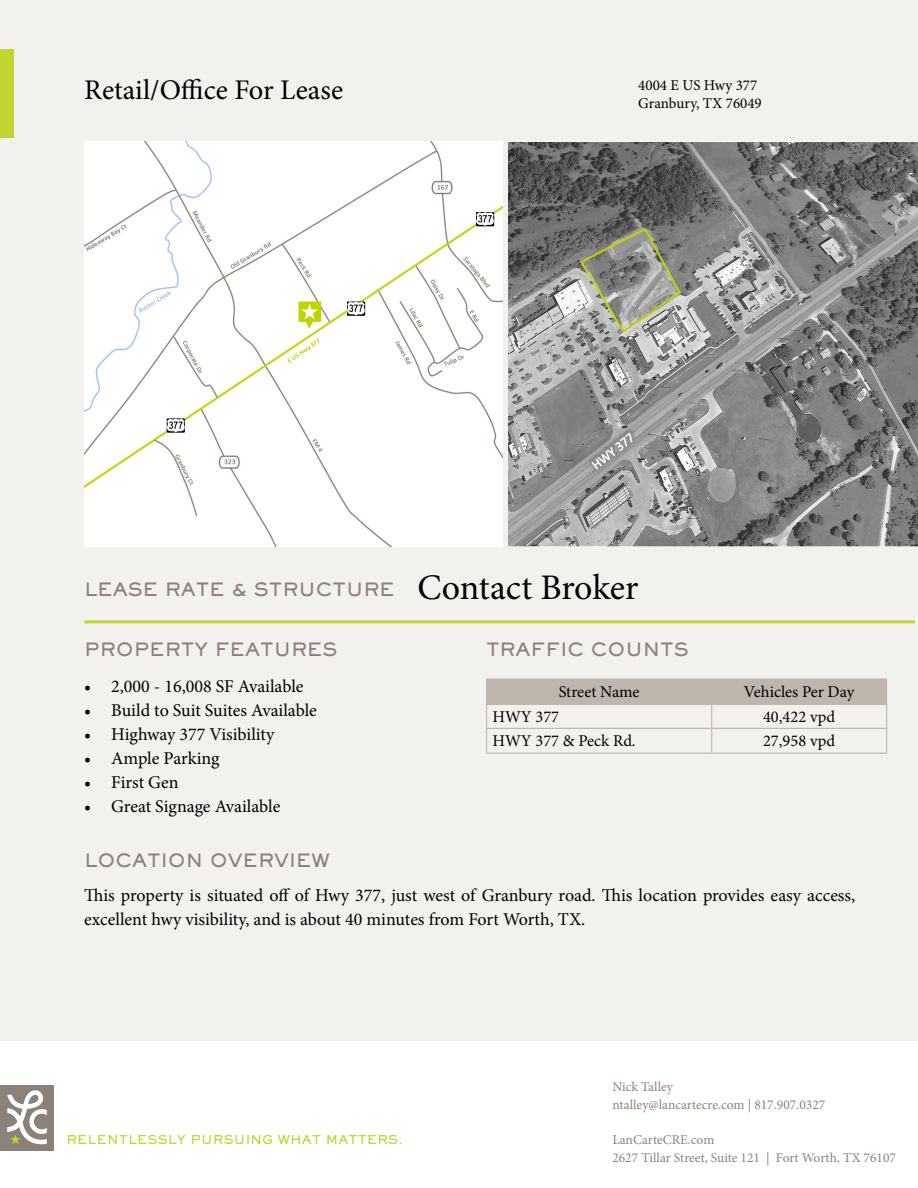
<style>
.page{position:relative;width:918px;height:1188px;background:#fff}
.page>*{position:absolute;margin:0;border:0;box-sizing:border-box;transform-origin:0 0}
.t1{font:36px "Minion Pro";letter-spacing:-.005em;color:#000}
.t2{font:28.5px "Minion Pro";color:#000}
.t3{font:18px/24px "Minion Pro";letter-spacing:-.005em;color:#000}
.t4{font:18px "Sackers Gothic Heavy AT";color:#8c8179}
.t5{font:16.5px "Minion Pro";color:#000}
.t6{font:15px "Minion Pro";color:#000}
.t7{font:13.5px "Minion Pro";color:#8c8179}
.t8{font:12px "Sackers Gothic Heavy AT";letter-spacing:.015em;color:#c1d42f}
</style>
<div class="page">
<div style="left:0;top:0;width:918px;height:1040px;background:#f2f1ee"></div>
<div style="left:0;top:49px;width:14px;height:89px;background:#c1d42f"></div>
<hr style="left:84px;top:620px;width:831px;height:3px;background:#c1d42f">
<img style="left:509px;top:141px;width:409px;height:405px">
<div style="left:84px;top:141px;width:419px;height:405px;background:#fff"></div>
<div style="left:0;top:1085px;width:54px;height:66px;background:#8c8179"></div>
<svg style="left:7px;top:1090px;width:40px;height:54px"></svg>
<hr style="left:486px;top:678px;width:226px;height:2px;background:#beb6ad">
<hr style="left:712px;top:678px;width:175px;height:2px;background:#beb6ad">
<hr style="left:486px;top:753px;width:226px;height:1px;background:#beb6ad">
<hr style="left:712px;top:753px;width:175px;height:1px;background:#beb6ad">
<svg style="left:486px;top:680px;width:401px;height:73px"></svg>
<p class="t2" style="left:84px;top:71px;width:260px">Retail/Office For Lease</p>
<p class="t6" style="left:638px;top:75px;width:121px">4004 E US Hwy 377</p>
<p class="t6" style="left:638px;top:93px;width:125px">Granbury, TX 76049</p>
<p class="t4" style="left:84px;top:577px;width:312px">LEASE RATE &amp; STRUCTURE</p>
<p class="t1" style="left:417px;top:564px;width:223px">Contact Broker</p>
<p class="t4" style="left:84px;top:638px;width:255px">PROPERTY FEATURES</p>
<p class="t3" style="left:84px;top:674px;width:221px">• 2,000 - 16,008 SF Available</p>
<p class="t3" style="left:84px;top:698px;width:234px">• Build to Suit Suites Available</p>
<p class="t3" style="left:84px;top:722px;width:192px">• Highway 377 Visibility</p>
<p class="t3" style="left:84px;top:746px;width:137px">• Ample Parking</p>
<p class="t3" style="left:84px;top:770px;width:96px">• First Gen</p>
<p class="t3" style="left:84px;top:794px;width:198px">• Great Signage Available</p>
<p class="t4" style="left:84px;top:848px;width:247px">LOCATION OVERVIEW</p>
<p class="t4" style="left:486px;top:638px;width:204px">TRAFFIC COUNTS</p>
<p class="t5" style="left:559px;top:681px;width:82px">Street Name</p>
<p class="t5" style="left:744px;top:681px;width:112px">Vehicles Per Day</p>
<p class="t5" style="left:493px;top:706px;width:68px">HWY 377</p>
<p class="t5" style="left:763px;top:706px;width:74px">40,422 vpd</p>
<p class="t5" style="left:493px;top:730px;width:145px">HWY 377 &amp; Peck Rd.</p>
<p class="t5" style="left:763px;top:730px;width:74px">27,958 vpd</p>
<p class="t3" style="left:84px;top:883px;width:772px">This property is situated off of Hwy 377, just west of Granbury road. This location provides easy access, excellent hwy visibility, and is about 40 minutes from Fort Worth, TX.</p>
<p class="t8" style="left:66px;top:1131px;width:338px">RELENTLESSLY PURSUING WHAT MATTERS.</p>
<p class="t7" style="left:612px;top:1078px;width:62px">Nick Talley</p>
<p class="t7" style="left:612px;top:1096px;width:214px">ntalley@lancartecre.com | 817.907.0327</p>
<p class="t7" style="left:612px;top:1130px;width:104px">LanCarteCRE.com</p>
<p class="t7" style="left:612px;top:1148px;width:285px">2627 Tillar Street, Suite 121 | Fort Worth, TX 76107</p>
</div>
